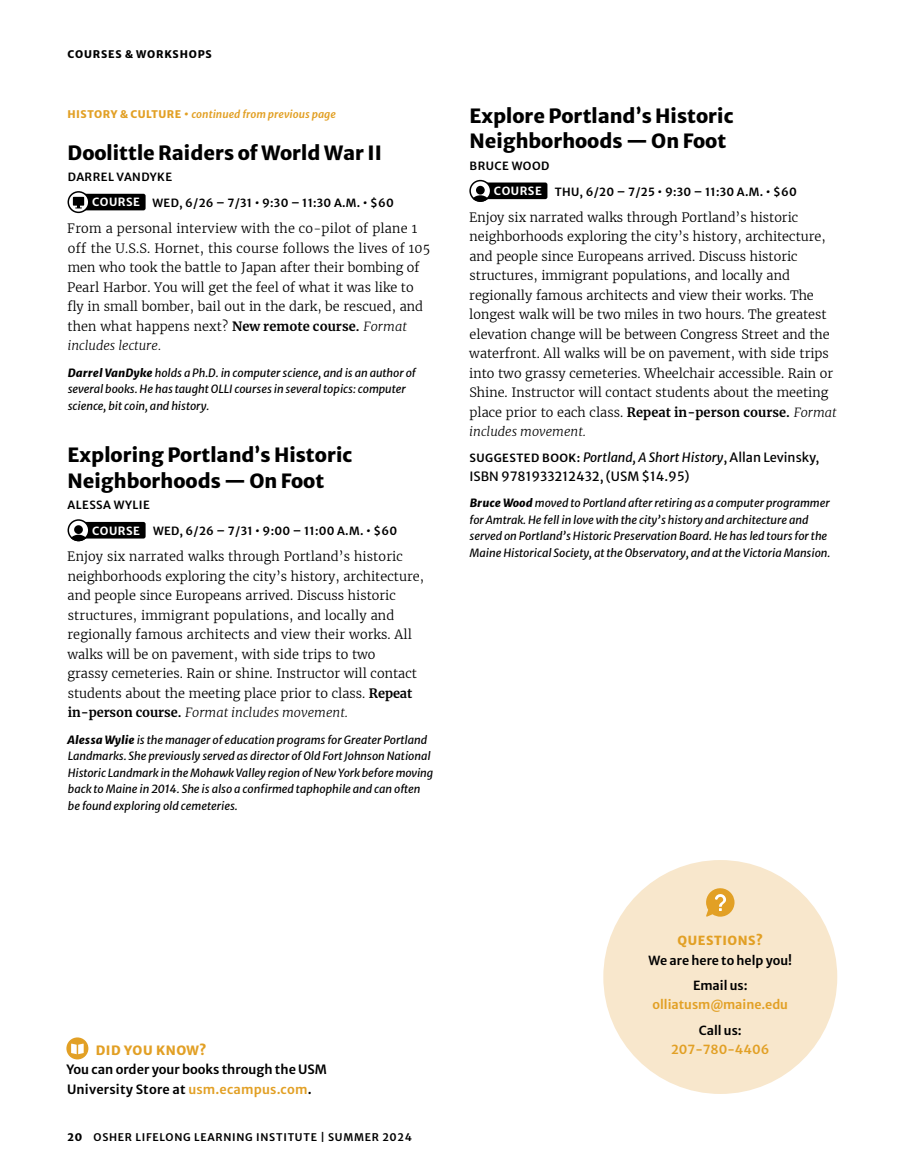
<style>
.page{position:relative;width:905px;height:1175px;background:#fff}
.page>*{position:absolute;margin:0;border:0;box-sizing:border-box;transform-origin:0 0}
.CI_-_Course_title{font:800 19.5px/25.5px "Merriweather Sans";color:#000}
.CI_-_Description__Body{font:300 12.75px/19.5px "Merriweather";color:#000}
.CI_-_Books_Materials{font:12.75px/18.8px "Merriweather Sans";color:#000}
.t1{font:600 12.75px/19.5px "Merriweather Sans";color:#000}
.t2{font:800 12.75px "Merriweather Sans";letter-spacing:.045em;color:#e2a025}
.t3{font:600 12.45px/25.8px "Merriweather Sans";color:#000;text-align:center}
.t4{font:600 12.45px "Merriweather Sans";color:#e2a025}
.t5{font:800 12.45px "Merriweather Sans";letter-spacing:.045em;color:#e2a025}
.CI_-_Instructor_Bio{font:italic 11.25px/16.5px "Merriweather Sans";letter-spacing:-.005em;color:#000}
.CI_-_Day__Time__Duration__Cost{font:600 11.25px "Merriweather Sans";letter-spacing:.025em;color:#000}
.CI_-_Instructor{font:600 11.25px "Merriweather Sans";letter-spacing:.04em;color:#000}
.t6{font:700 11.25px "Merriweather Sans";letter-spacing:.045em;color:#fff}
.t7{font:600 10.5px "Merriweather Sans";letter-spacing:.07em;color:#000}
.t8{font:italic 600 10.5px "Merriweather Sans";color:#e2a025}
.t9{font:800 10.5px "Merriweather Sans";letter-spacing:.075em;color:#000}
.s1{font-weight:800;font-style:normal}
.s2{font-weight:700}
.s3{font-style:italic}
.s4{font-weight:800}
.s5{font-weight:600;font-size:11.25px}
.s6{color:#e2a025}
</style>
<div class="page">
<div style="left:78px;top:194px;width:68px;height:16px;background:#000;border-radius:2px"></div>
<svg style="left:68px;top:192px;width:21px;height:20px"></svg>
<svg style="left:73px;top:197px;width:11px;height:11px"></svg>
<div style="left:68px;top:191px;width:21px;height:22px;border:2px solid #000;border-radius:50%"></div>
<div style="left:78px;top:522px;width:68px;height:16px;background:#000;border-radius:2px"></div>
<div style="left:68px;top:520px;width:21px;height:20px;background:#fff;border-radius:50%"></div>
<div style="left:74px;top:525px;width:9px;height:9px;background:#000;border-radius:50%"></div>
<svg style="left:68px;top:534px;width:21px;height:7px"></svg>
<div style="left:68px;top:519px;width:21px;height:22px;border:2px solid #000;border-radius:50%"></div>
<div style="left:480px;top:182px;width:67px;height:17px;background:#000;border-radius:2px"></div>
<svg style="left:470px;top:181px;width:20px;height:20px"></svg>
<div style="left:476px;top:186px;width:8px;height:8px;background:#000;border-radius:50%"></div>
<svg style="left:472px;top:195px;width:19px;height:7px"></svg>
<div style="left:469px;top:180px;width:22px;height:22px;border:2px solid #000;border-radius:50%"></div>
<div style="left:67px;top:1038px;width:21px;height:20px;background:#e2a025;border-radius:50%"></div>
<svg style="left:71px;top:1043px;width:13px;height:12px"></svg>
<div style="left:66px;top:1037px;width:22px;height:22px;border:2px solid #e2a025;border-radius:50%"></div>
<div style="left:603px;top:860px;width:234px;height:234px;background:#f8e7cc;border-radius:50%"></div>
<svg style="left:706px;top:888px;width:28px;height:28px"></svg>
<p class="t9" style="left:68px;top:44px;width:146px">COURSES &amp; WORKSHOPS</p>
<p class="t8" style="left:68px;top:105px;width:270px"><span class="s1">HISTORY &amp; CULTURE •</span> continued from previous page</p>
<h4 class="CI_-_Course_title" style="left:68px;top:138px;width:316px">Doolittle Raiders of World War II</h4>
<h5 class="CI_-_Instructor" style="left:68px;top:167px;width:106px">DARREL VANDYKE</h5>
<p class="t6" style="left:92px;top:192px;width:49px">COURSE</p>
<h5 class="CI_-_Day__Time__Duration__Cost" style="left:153px;top:193px;width:243px">WED, 6/26 – 7/31 • 9:30 – 11:30 A.M. • $60</h5>
<p class="CI_-_Description__Body" style="left:67px;top:218px;width:364px">From a personal interview with the co-pilot of plane 1 off the U.S.S. Hornet, this course follows the lives of 105 men who took the battle to Japan after their bombing of Pearl Harbor. You will get the feel of what it was like to fly in small bomber, bail out in the dark, be rescued, and then what happens next? <span class="s2">New remote course.</span> <span class="s3">Format includes lecture.</span></p>
<p class="CI_-_Instructor_Bio" style="left:68px;top:363px;width:349px"><span class="s4">Darrel VanDyke</span> holds a Ph.D. in computer science, and is an author of several books. He has taught OLLI courses in several topics: computer science, bit coin, and history.</p>
<h4 class="CI_-_Course_title" style="left:68px;top:440px;width:286px">Exploring Portland’s Historic<br>Neighborhoods — On Foot</h4>
<h5 class="CI_-_Instructor" style="left:67px;top:495px;width:84px">ALESSA WYLIE</h5>
<h5 class="CI_-_Day__Time__Duration__Cost" style="left:153px;top:521px;width:245px">WED, 6/26 – 7/31 • 9:00 – 11:00 A.M. • $60</h5>
<p class="CI_-_Description__Body" style="left:67px;top:546px;width:358px">Enjoy six narrated walks through Portland’s historic neighborhoods exploring the city’s history, architecture, and people since Europeans arrived. Discuss historic structures, immigrant populations, and locally and regionally famous architects and view their works. All walks will be on pavement, with side trips to two<br>grassy cemeteries. Rain or shine. Instructor will contact students about the meeting place prior to class. <span class="s2">Repeat in-person course.</span> <span class="s3">Format includes movement.</span></p>
<p class="CI_-_Instructor_Bio" style="left:68px;top:730px;width:367px"><span class="s4">Alessa Wylie</span> is the manager of education programs for Greater Portland Landmarks. She previously served as director of Old Fort Johnson National Historic Landmark in the Mohawk Valley region of New York before moving back to Maine in 2014. She is also a confirmed taphophile and can often be found exploring old cemeteries.</p>
<p class="t6" style="left:92px;top:520px;width:49px">COURSE</p>
<h4 class="CI_-_Course_title" style="left:469px;top:101px;width:266px">Explore Portland’s Historic<br>Neighborhoods — On Foot</h4>
<h5 class="CI_-_Instructor" style="left:469px;top:156px;width:81px">BRUCE WOOD</h5>
<h5 class="CI_-_Day__Time__Duration__Cost" style="left:555px;top:182px;width:243px">THU, 6/20 – 7/25 • 9:30 – 11:30 A.M. • $60</h5>
<p class="CI_-_Description__Body" style="left:469px;top:207px;width:369px">Enjoy six narrated walks through Portland’s historic neighborhoods exploring the city’s history, architecture, and people since Europeans arrived. Discuss historic structures, immigrant populations, and locally and regionally famous architects and view their works. The longest walk will be two miles in two hours. The greatest elevation change will be between Congress Street and the waterfront. All walks will be on pavement, with side trips into two grassy cemeteries. Wheelchair accessible. Rain or Shine. Instructor will contact students about the meeting place prior to each class. <span class="s2">Repeat in-person course.</span> <span class="s3">Format includes movement.</span></p>
<p class="CI_-_Books_Materials" style="left:469px;top:446px;width:351px"><span class="s5">SUGGESTED BOOK:</span> <span class="s3">Portland, A Short History</span>, Allan Levinsky,<br>ISBN 9781933212432, (USM $14.95)</p>
<p class="CI_-_Instructor_Bio" style="left:469px;top:493px;width:362px"><span class="s4">Bruce Wood</span> moved to Portland after retiring as a computer programmer for Amtrak. He fell in love with the city’s history and architecture and served on Portland’s Historic Preservation Board. He has led tours for the Maine Historical Society, at the Observatory, and at the Victoria Mansion.</p>
<p class="t6" style="left:494px;top:181px;width:49px">COURSE</p>
<p class="t2" style="left:96px;top:1038px;width:112px">DID YOU KNOW?</p>
<p class="t1" style="left:66px;top:1058px;width:262px">You can order your books through the USM<br>University Store at <span class="s6">usm.ecampus.com</span>.</p>
<p class="t7" style="left:68px;top:1128px;width:346px"><span class="s4">20</span> OSHER LIFELONG LEARNING INSTITUTE | SUMMER 2024</p>
<p class="t5" style="left:677px;top:929px;width:87px">QUESTIONS?</p>
<p class="t3" style="left:648px;top:945px;width:145px">We are here to help you!<br>Email us:</p>
<p class="t4" style="left:652px;top:994px;width:137px">olliatusm@maine.edu</p>
<p class="t3" style="left:698px;top:1016px;width:44px">Call us:</p>
<p class="t4" style="left:671px;top:1038px;width:100px">207-780-4406</p>
</div>
